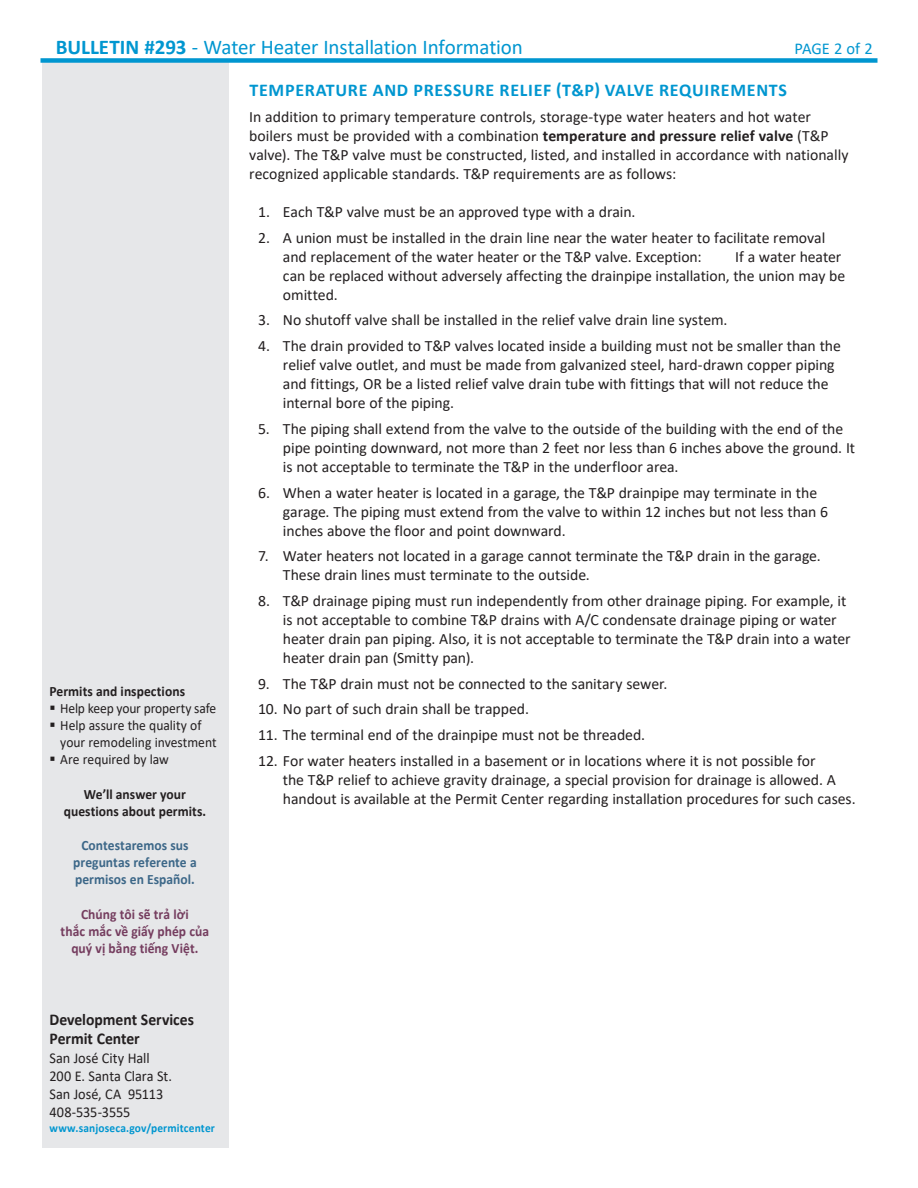
<style>
.page{position:relative;width:918px;height:1188px;background:#fff}
.page>*{position:absolute;margin:0;border:0;box-sizing:border-box;transform-origin:0 0}
.BULLETIN___Page_2_He{font:21px "Calibri";letter-spacing:-.01em;color:#0096d0}
.Subhead_1{font:700 18px "Calibri";letter-spacing:.04em;color:#0096d0}
.Sidebar_Text{font:700 16.5px/20px "Calibri";letter-spacing:-.005em;color:#231f20;scale:.95 1}
.BULLETIN___Page_2_He-2{font:16.5px "Calibri";letter-spacing:-.01em;color:#0096d0}
.Body_Text{font:15.75px/19px "Calibri";letter-spacing:-.005em;color:#231f20}
.Sidebar_Text-2{font:15px/18px "Calibri";letter-spacing:-.005em;color:#231f20;scale:.95 1}
.t1{font:14.25px/17.1px "Calibri";color:#231f20;scale:.95 1}
.Sidebar_Text-3{font:700 14.25px/17.1px "Calibri";letter-spacing:.005em;color:#753d5f;text-align:center;scale:.95 1}
.Sidebar_Text-4{font:700 14.25px/17.1px "Calibri";letter-spacing:.005em;color:#231f20;text-align:center;scale:.95 1}
.Sidebar_Text-5{font:700 14.25px/17.1px "Calibri";letter-spacing:.005em;color:#3c6788;text-align:center;scale:.95 1}
.Sidebar_Text-6{font:700 12px "Calibri";letter-spacing:.015em;color:#0096d0;scale:.95 1}
.s1{font-weight:700}
</style>
<div class="page">
<div style="left:42px;top:62px;width:187px;height:1086px;background:#e6e7e9"></div>
<div style="left:40px;top:58px;width:838px;height:5px;background:#0096d0"></div>
<p class="BULLETIN___Page_2_He" style="left:56px;top:32px;width:469px"><span class="s1">BULLETIN #293</span> - Water Heater Installation Information</p>
<p class="BULLETIN___Page_2_He-2" style="left:795px;top:37px;width:80px">PAGE 2 of 2</p>
<p class="Sidebar_Text-4" style="left:50px;top:682px;width:144px">Permits and inspections</p>
<p class="t1" style="left:60px;top:699px;width:166px">Help keep your property safe</p>
<p class="t1" style="left:60px;top:716px;width:166px">Help assure the quality of your remodeling investment</p>
<p class="t1" style="left:60px;top:751px;width:116px">Are required by law</p>
<p class="Sidebar_Text-4" style="left:64px;top:785px;width:151px">We’ll answer your questions about permits.</p>
<p class="Sidebar_Text-5" style="left:73px;top:837px;width:131px">Contestaremos sus preguntas referente a permisos en Español.</p>
<p class="Sidebar_Text-3" style="left:61px;top:905px;width:158px">Chúng tôi sẽ trả lời<br>thắc mắc về giấy phép của quý vị bằng tiếng Việt.</p>
<p class="Sidebar_Text" style="left:50px;top:1009px;width:154px">Development Services<br>Permit Center</p>
<p class="Sidebar_Text-2" style="left:50px;top:1048px;width:130px">San José City Hall<br>200 E. Santa Clara St.<br>San José, CA 95113<br>408-535-3555</p>
<p class="Sidebar_Text-6" style="left:50px;top:1119px;width:176px">www.sanjoseca.gov/permitcenter</p>
<p class="Subhead_1" style="left:250px;top:78px;width:539px">TEMPERATURE AND PRESSURE RELIEF (T&amp;P) VALVE REQUIREMENTS</p>
<p class="Body_Text" style="left:249px;top:107px;width:601px">In addition to primary temperature controls, storage-type water heaters and hot water boilers must be provided with a combination <span class="s1">temperature and pressure relief valve</span> (T&amp;P valve). The T&amp;P valve must be constructed, listed, and installed in accordance with nationally recognized applicable standards. T&amp;P requirements are as follows:</p>
<p class="Body_Text" style="left:258px;top:202px;width:379px">1. Each T&amp;P valve must be an approved type with a drain.</p>
<p class="Body_Text" style="left:283px;top:228px;width:544px;text-indent:-25px">2. A union must be installed in the drain line near the water heater to facilitate removal and replacement of the water heater or the T&amp;P valve. Exception:</p>
<p class="Body_Text" style="left:283px;top:247px;width:564px;text-indent:452px">If a water heater can be replaced without adversely affecting the drainpipe installation, the union may be omitted.</p>
<p class="Body_Text" style="left:258px;top:310px;width:471px">3. No shutoff valve shall be installed in the relief valve drain line system.</p>
<p class="Body_Text" style="left:283px;top:336px;width:559px;text-indent:-25px">4. The drain provided to T&amp;P valves located inside a building must not be smaller than the relief valve outlet, and must be made from galvanized steel, hard-drawn copper piping and fittings, OR be a listed relief valve drain tube with fittings that will not reduce the internal bore of the piping.</p>
<p class="Body_Text" style="left:283px;top:419px;width:574px;text-indent:-25px">5. The piping shall extend from the valve to the outside of the building with the end of the pipe pointing downward, not more than 2 feet nor less than 6 inches above the ground. It is not acceptable to terminate the T&amp;P in the underfloor area.</p>
<p class="Body_Text" style="left:283px;top:482px;width:547px;text-indent:-25px">6. When a water heater is located in a garage, the T&amp;P drainpipe may terminate in the garage. The piping must extend from the valve to within 12 inches but not less than 6 inches above the floor and point downward.</p>
<p class="Body_Text" style="left:283px;top:546px;width:539px;text-indent:-25px">7. Water heaters not located in a garage cannot terminate the T&amp;P drain in the garage.<br>These drain lines must terminate to the outside.</p>
<p class="Body_Text" style="left:283px;top:591px;width:569px;text-indent:-25px">8. T&amp;P drainage piping must run independently from other drainage piping. For example, it is not acceptable to combine T&amp;P drains with A/C condensate drainage piping or water heater drain pan piping. Also, it is not acceptable to terminate the T&amp;P drain into a water heater drain pan (Smitty pan).</p>
<p class="Body_Text" style="left:258px;top:673px;width:411px">9. The T&amp;P drain must not be connected to the sanitary sewer.</p>
<p class="Body_Text" style="left:258px;top:699px;width:272px">10. No part of such drain shall be trapped.</p>
<p class="Body_Text" style="left:258px;top:725px;width:388px">11. The terminal end of the drainpipe must not be threaded.</p>
<p class="Body_Text" style="left:283px;top:751px;width:574px;text-indent:-25px">12. For water heaters installed in a basement or in locations where it is not possible for<br>the T&amp;P relief to achieve gravity drainage, a special provision for drainage is allowed. A handout is available at the Permit Center regarding installation procedures for such cases.</p>
</div>
